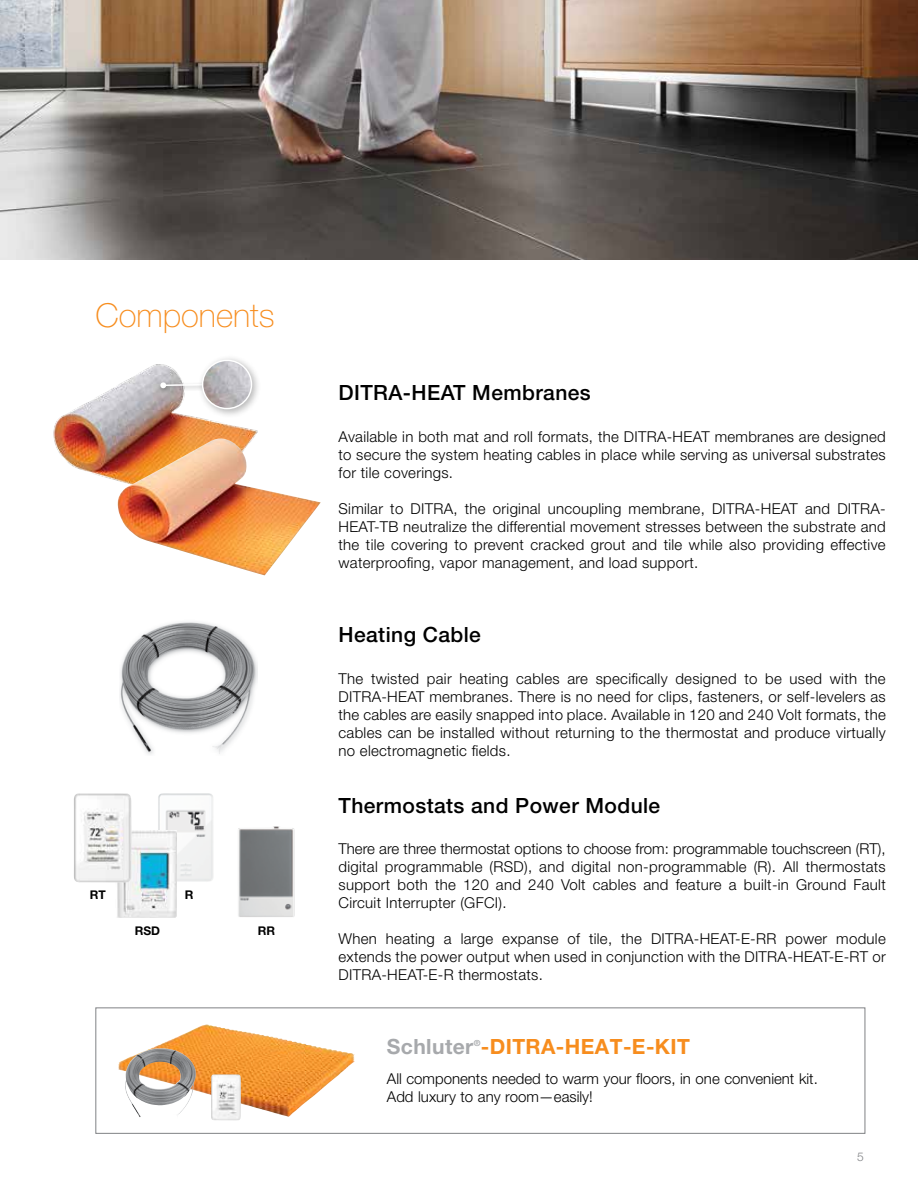
<style>
.page{position:relative;width:918px;height:1188px;background:#fff}
.page>*{position:absolute;margin:0;border:0;box-sizing:border-box;transform-origin:0 0}
.t1{font:100 33px "Helvetica Neue LT Pro";color:#f78d1e}
.t2{font:500 21px "Helvetica Neue LT Pro";letter-spacing:.02em;color:#000}
.t3{font:700 21px "Helvetica Neue LT Pro";letter-spacing:.02em;color:#f78d1e}
.t4{font:300 15px/18px "Helvetica Neue LT Pro";letter-spacing:.02em;color:#000;text-align:justify}
.t5{font:300 15px/18px "Helvetica Neue LT Pro";color:#000}
.t6{font:700 12px "Helvetica Neue LT Pro";color:#000}
.t7{font:300 12px "Helvetica Neue LT Pro";color:#808285}
.t8{font:700 8.4px "Helvetica Neue LT Pro";color:#a7a9ac}
.s1{color:#a7a9ac}
</style>
<div class="page">
<img style="left:238px;top:826px;width:57px;height:91px">
<img style="left:158px;top:793px;width:55px;height:89px">
<img style="left:117px;top:831px;width:60px;height:86px">
<div style="left:96px;top:1008px;width:769px;height:126px;border:1px solid #808285"></div>
<img style="left:120px;top:622px;width:137px;height:133px">
<img style="left:118px;top:1025px;width:237px;height:92px">
<img style="left:125px;top:1048px;width:70px;height:69px">
<img style="left:53px;top:364px;width:205px;height:117px">
<img style="left:117px;top:438px;width:204px;height:137px">
<img style="left:0;top:0;width:918px;height:259px">
<img style="left:74px;top:793px;width:58px;height:90px">
<img style="left:211px;top:1074px;width:30px;height:47px">
<div style="left:157px;top:380px;width:72px;height:14px;background:#000;opacity:.33"></div>
<svg style="left:160px;top:382px;width:37px;height:7px"></svg>
<div style="left:197px;top:355px;width:64px;height:63px;background:#000;opacity:.29"></div>
<img style="left:203px;top:360px;width:49px;height:49px;border-radius:24px">
<div style="left:202px;top:360px;width:50px;height:49px;border:1px solid #fff;border-radius:50%"></div>
<h1 class="t1" style="left:96px;top:296px;width:181px">Components</h1>
<p class="t6" style="left:90px;top:887px;width:17px">RT</p>
<p class="t6" style="left:135px;top:923px;width:27px">RSD</p>
<p class="t6" style="left:185px;top:887px;width:10px">R</p>
<p class="t6" style="left:258px;top:923px;width:19px">RR</p>
<h2 class="t2" style="left:339px;top:380px;width:254px">DITRA-HEAT Membranes</h2>
<p class="t4" style="left:339px;top:427px;width:549px">Available in both mat and roll formats, the DITRA-HEAT membranes are designed to secure the system heating cables in place while serving as universal substrates for tile coverings.</p>
<p class="t4" style="left:339px;top:499px;width:549px">Similar to DITRA, the original uncoupling membrane, DITRA-HEAT and DITRA-HEAT-TB neutralize the differential movement stresses between the substrate and the tile covering to prevent cracked grout and tile while also providing effective waterproofing, vapor management, and load support.</p>
<h2 class="t2" style="left:339px;top:622px;width:144px">Heating Cable</h2>
<p class="t4" style="left:339px;top:669px;width:549px">The twisted pair heating cables are specifically designed to be used with the DITRA-HEAT membranes. There is no need for clips, fasteners, or self-levelers as the cables are easily snapped into place. Available in 120 and 240 Volt formats, the cables can be installed without returning to the thermostat and produce virtually no electromagnetic fields.</p>
<h2 class="t2" style="left:339px;top:793px;width:323px">Thermostats and Power Module</h2>
<p class="t4" style="left:339px;top:840px;width:549px">There are three thermostat options to choose from: programmable touchscreen (RT), digital programmable (RSD), and digital non-programmable (R). All thermostats support both the 120 and 240 Volt cables and feature a built-in Ground Fault Circuit Interrupter (GFCI).</p>
<p class="t4" style="left:339px;top:930px;width:549px">When heating a large expanse of tile, the DITRA-HEAT-E-RR power module extends the power output when used in conjunction with the DITRA-HEAT-E-RT or DITRA-HEAT-E-R thermostats.</p>
<h2 class="t3" style="left:387px;top:1034px;width:305px"><span class="s1">Schluter</span> -DITRA-HEAT-E-KIT</h2>
<p class="t8" style="left:474px;top:1038px;width:8px">®</p>
<p class="t5" style="left:387px;top:1069px;width:432px">All components needed to warm your floors, in one convenient kit.<br>Add luxury to any room—easily!</p>
<p class="t7" style="left:857px;top:1149px;width:8px">5</p>
</div>
